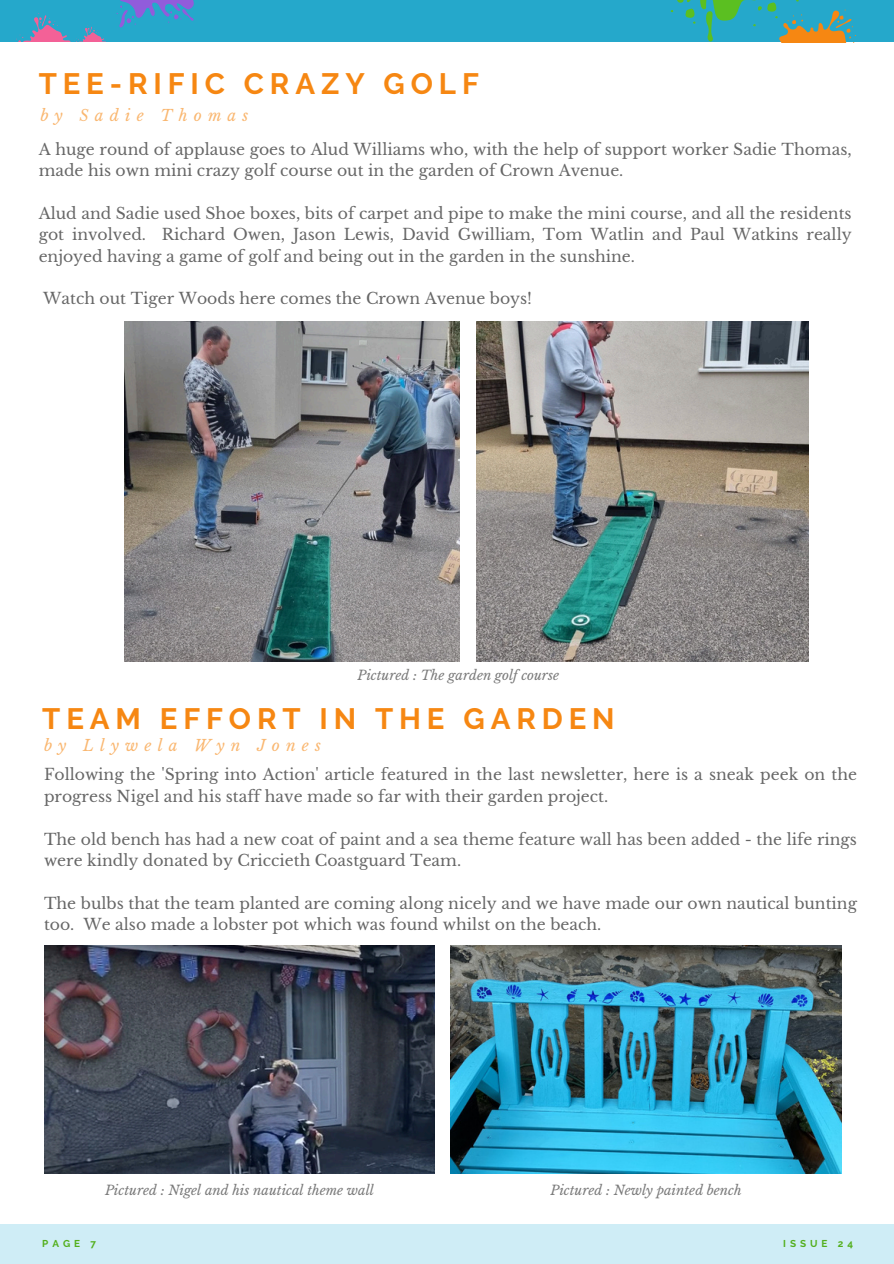
<style>
.page{position:relative;width:894px;height:1264px;background:#fff}
.page>*{position:absolute;margin:0;border:0;box-sizing:border-box;transform-origin:0 0}
.t1{font:700 29.4px "Raleway";letter-spacing:.2em;color:#f68712}
.t2{font:15.6px/21.3px "Libre Baskerville";color:#000}
.t3{font:italic 15.45px "Libre Baskerville";letter-spacing:.4em;color:#f68712}
.t4{font:italic 13.2px "Libre Baskerville";color:#222}
.t5{font:700 9.9px "Raleway";letter-spacing:.4em;color:#53af1d}
</style>
<div class="page">
<img style="left:124px;top:321px;width:336px;height:340px">
<div style="left:0;top:1224px;width:893px;height:39px;background:#cfedf6"></div>
<div style="left:0;top:0;width:893px;height:42px;background:#25a8cb"></div>
<svg style="left:16px;top:13px;width:89px;height:28px"></svg>
<svg style="left:116px;top:0;width:78px;height:27px"></svg>
<svg style="left:670px;top:0;width:185px;height:43px"></svg>
<img style="left:476px;top:321px;width:332px;height:340px">
<img style="left:44px;top:945px;width:390px;height:228px">
<img style="left:450px;top:945px;width:391px;height:228px">
<p class="t1" style="left:39px;top:67px;width:441px">TEE-RIFIC CRAZY GOLF</p>
<p class="t3" style="left:40px;top:106px;width:209px">by Sadie Thomas</p>
<p class="t2" style="left:39px;top:139px;width:814px">A huge round of applause goes to Alud Williams who, with the help of support worker Sadie Thomas, made his own mini crazy golf course out in the garden of Crown Avenue.</p>
<p class="t2" style="left:39px;top:203px;width:814px;text-align:justify">Alud and Sadie used Shoe boxes, bits of carpet and pipe to make the mini course, and all the residents got involved. Richard Owen, Jason Lewis, David Gwilliam, Tom Watlin and Paul Watkins really enjoyed having a game of golf and being out in the garden in the sunshine.</p>
<p class="t2" style="left:43px;top:288px;width:490px">Watch out Tiger Woods here comes the Crown Avenue boys!</p>
<p class="t4" style="left:357px;top:667px;width:203px">Pictured : The garden golf course</p>
<p class="t1" style="left:42px;top:701px;width:574px">TEAM EFFORT IN THE GARDEN</p>
<p class="t3" style="left:44px;top:736px;width:278px">by Llywela Wyn Jones</p>
<p class="t2" style="left:44px;top:764px;width:814px">Following the 'Spring into Action' article featured in the last newsletter, here is a sneak peek on the progress Nigel and his staff have made so far with their garden project.</p>
<p class="t2" style="left:44px;top:828px;width:814px">The old bench has had a new coat of paint and a sea theme feature wall has been added - the life rings were kindly donated by Criccieth Coastguard Team.</p>
<p class="t2" style="left:44px;top:892px;width:814px">The bulbs that the team planted are coming along nicely and we have made our own nautical bunting too. We also made a lobster pot which was found whilst on the beach.</p>
<p class="t4" style="left:105px;top:1182px;width:270px">Pictured : Nigel and his nautical theme wall</p>
<p class="t4" style="left:550px;top:1182px;width:192px">Pictured : Newly painted bench</p>
<p class="t5" style="left:42px;top:1237px;width:55px">PAGE 7</p>
<p class="t5" style="left:783px;top:1237px;width:71px">ISSUE 24</p>
</div>
